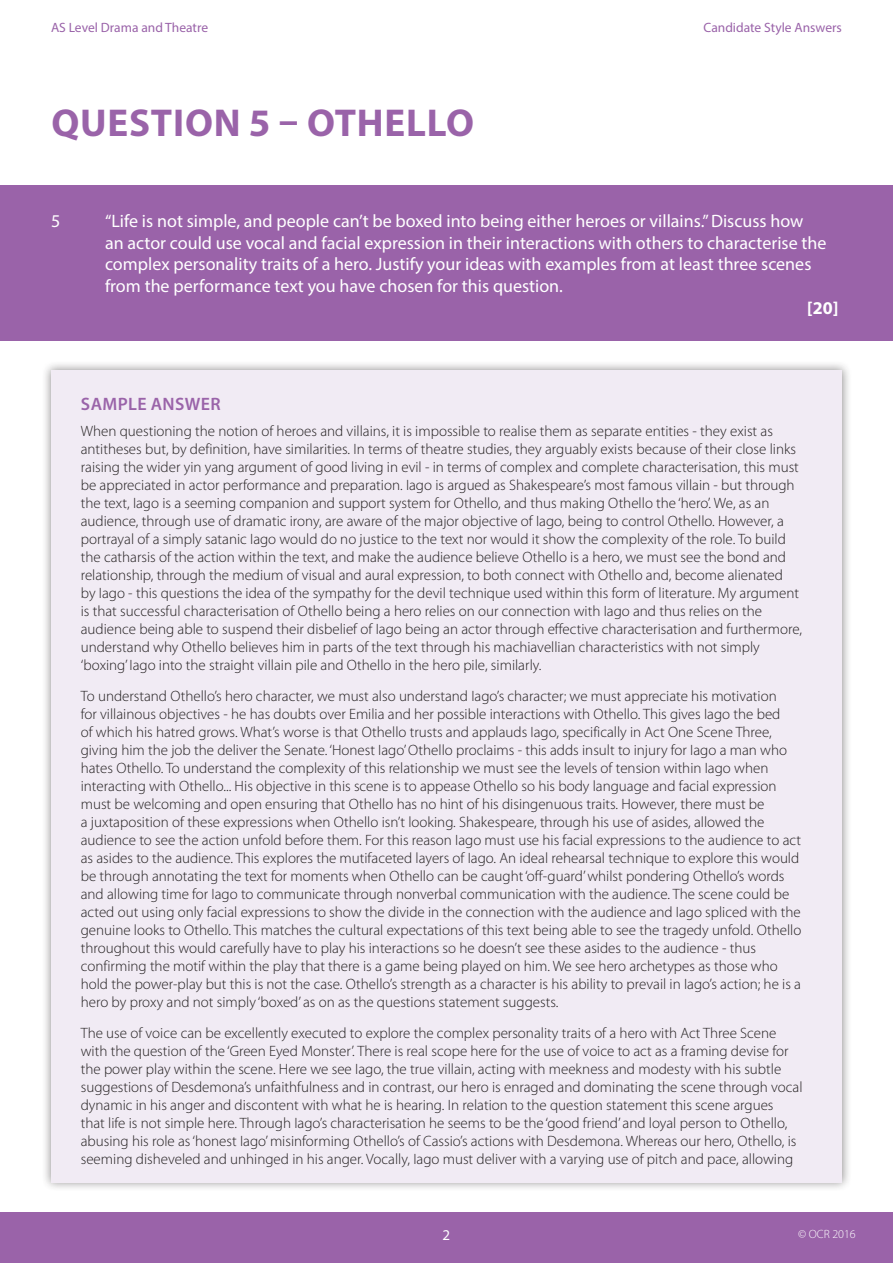
<style>
.page{position:relative;width:893px;height:1263px;background:#fff}
.page>*{position:absolute;margin:0;border:0;box-sizing:border-box;transform-origin:0 0}
.Heading{font:700 39px "Myriad Pro";letter-spacing:.02em;color:#9a63a9}
.Body_white{font:18px "Myriad Pro";color:#fff}
.Body_title{font:600 18px "Myriad Pro";letter-spacing:.02em;color:#9a63a9}
.Body_white-2{font:700 18px "Myriad Pro";color:#fff}
.Body{font:300 15px/18px "Myriad Pro";color:#231f20}
.t1{font:15px "Myriad Pro";color:#fff}
.t2{font:13.5px "Myriad Pro";color:#9a63a9}
.t3{font:300 12px "Myriad Pro";color:#fff}
</style>
<div class="page">
<div style="left:0;top:1212px;width:893px;height:51px;background:#9a63a9"></div>
<div style="left:0;top:185px;width:893px;height:155px;background:#9a63a9"></div>
<div style="left:41px;top:360px;width:811px;height:832px;background:#231f20;opacity:.5"></div>
<div style="left:51px;top:370px;width:791px;height:812px;background:#f1ebf4"></div>
<p class="t2" style="left:51px;top:19px;width:159px">AS Level Drama and Theatre</p>
<p class="Heading" style="left:51px;top:97px;width:424px">QUESTION 5 – OTHELLO</p>
<p class="t2" style="left:703px;top:19px;width:140px">Candidate Style Answers</p>
<h3 class="Body_white" style="left:51px;top:210px;width:11px">5</h3>
<h3 class="Body_white" style="left:105px;top:210px;width:700px">“Life is not simple, and people can’t be boxed into being either heroes or villains.” Discuss how</h3>
<h3 class="Body_white" style="left:105px;top:232px;width:723px">an actor could use vocal and facial expression in their interactions with others to characterise the</h3>
<h3 class="Body_white" style="left:105px;top:253px;width:708px">complex personality traits of a hero. Justify your ideas with examples from at least three scenes</h3>
<h3 class="Body_white" style="left:105px;top:275px;width:459px">from the performance text you have chosen for this question.</h3>
<h3 class="Body_white-2" style="left:807px;top:296px;width:33px">[20]</h3>
<p class="Body_title" style="left:81px;top:392px;width:141px">SAMPLE ANSWER</p>
<h3 class="Body" style="left:81px;top:423px;width:723px">When questioning the notion of heroes and villains, it is impossible to realise them as separate entities - they exist as antitheses but, by definition, have similarities. In terms of theatre studies, they arguably exists because of their close links raising the wider yin yang argument of good living in evil - in terms of complex and complete characterisation, this must be appreciated in actor performance and preparation. Iago is argued as Shakespeare’s most famous villain - but through the text, Iago is a seeming companion and support system for Othello, and thus making Othello the ‘hero’. We, as an audience, through use of dramatic irony, are aware of the major objective of Iago, being to control Othello. However, a portrayal of a simply satanic Iago would do no justice to the text nor would it show the complexity of the role. To build the catharsis of the action within the text, and make the audience believe Othello is a hero, we must see the bond and relationship, through the medium of visual and aural expression, to both connect with Othello and, become alienated<br>by Iago - this questions the idea of the sympathy for the devil technique used within this form of literature. My argument is that successful characterisation of Othello being a hero relies on our connection with Iago and thus relies on the audience being able to suspend their disbelief of Iago being an actor through effective characterisation and furthermore, understand why Othello believes him in parts of the text through his machiavellian characteristics with not simply ‘boxing’ Iago into the straight villain pile and Othello in the hero pile, similarly.</h3>
<h3 class="Body" style="left:81px;top:687px;width:722px">To understand Othello’s hero character, we must also understand Iago’s character; we must appreciate his motivation<br>for villainous objectives - he has doubts over Emilia and her possible interactions with Othello. This gives Iago the bed<br>of which his hatred grows. What’s worse is that Othello trusts and applauds Iago, specifically in Act One Scene Three, giving him the job the deliver the Senate. ‘Honest Iago’ Othello proclaims - this adds insult to injury for Iago a man who hates Othello. To understand the complexity of this relationship we must see the levels of tension within Iago when interacting with Othello... His objective in this scene is to appease Othello so his body language and facial expression must be welcoming and open ensuring that Othello has no hint of his disingenuous traits. However, there must be<br>a juxtaposition of these expressions when Othello isn’t looking. Shakespeare, through his use of asides, allowed the audience to see the action unfold before them. For this reason Iago must use his facial expressions to the audience to act as asides to the audience. This explores the mutifaceted layers of Iago. An ideal rehearsal technique to explore this would be through annotating the text for moments when Othello can be caught ‘off-guard’ whilst pondering Othello’s words and allowing time for Iago to communicate through nonverbal communication with the audience. The scene could be acted out using only facial expressions to show the divide in the connection with the audience and Iago spliced with the genuine looks to Othello. This matches the cultural expectations of this text being able to see the tragedy unfold. Othello throughout this would carefully have to play his interactions so he doesn’t see these asides to the audience - thus confirming the motif within the play that there is a game being played on him. We see hero archetypes as those who hold the power-play but this is not the case. Othello’s strength as a character is his ability to prevail in Iago’s action; he is a hero by proxy and not simply ‘boxed’ as on as the questions statement suggests.</h3>
<h3 class="Body" style="left:81px;top:1024px;width:723px">The use of voice can be excellently executed to explore the complex personality traits of a hero with Act Three Scene with the question of the ‘Green Eyed Monster’. There is real scope here for the use of voice to act as a framing devise for the power play within the scene. Here we see Iago, the true villain, acting with meekness and modesty with his subtle suggestions of Desdemona’s unfaithfulness and in contrast, our hero is enraged and dominating the scene through vocal dynamic in his anger and discontent with what he is hearing. In relation to the question statement this scene argues<br>that life is not simple here. Through Iago’s characterisation he seems to be the ‘good friend’ and loyal person to Othello, abusing his role as ‘honest Iago’ misinforming Othello’s of Cassio’s actions with Desdemona. Whereas our hero, Othello, is seeming disheveled and unhinged in his anger. Vocally, Iago must deliver with a varying use of pitch and pace, allowing</h3>
<p class="t1" style="left:443px;top:1226px;width:9px">2</p>
<p class="t3" style="left:798px;top:1228px;width:59px">© OCR 2016</p>
</div>
